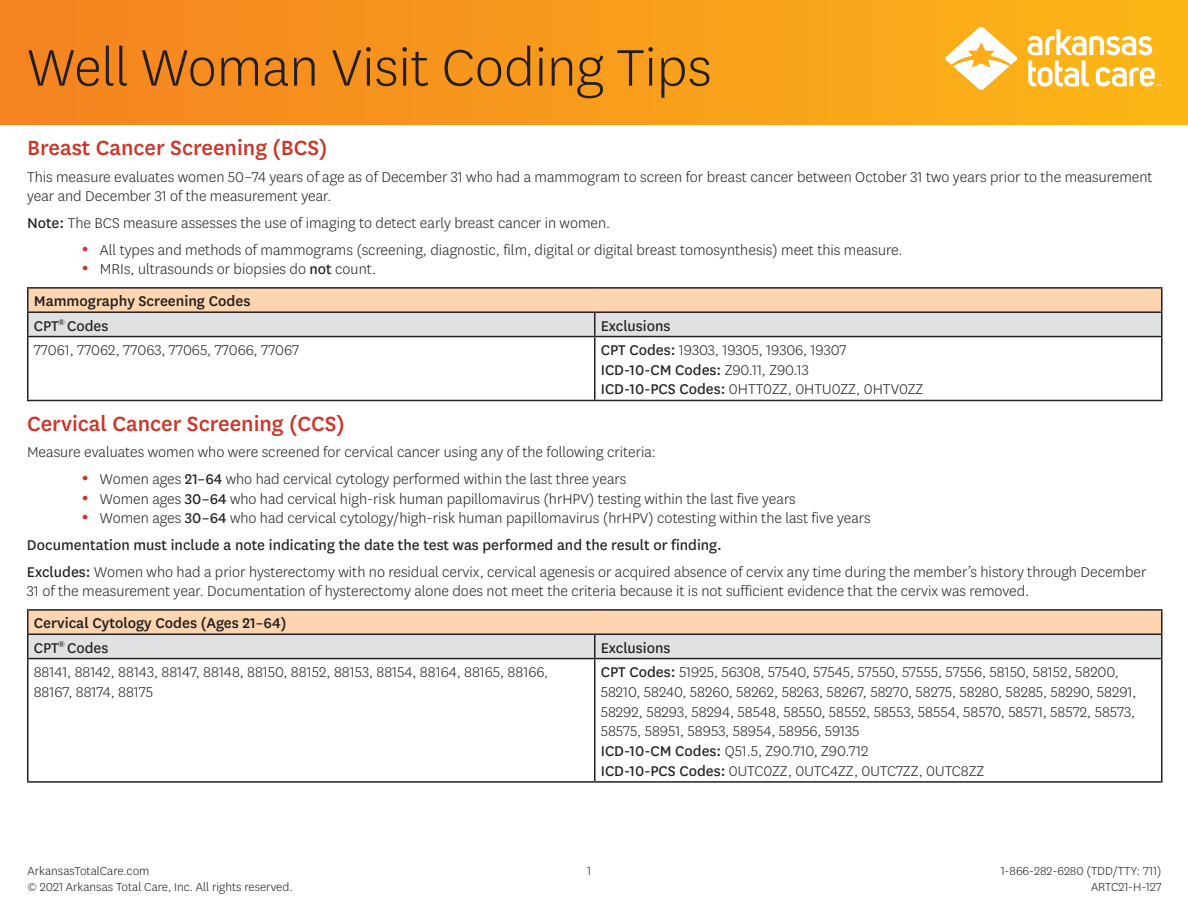
<style>
.page{position:relative;width:1188px;height:918px;background:#fff}
.page>*{position:absolute;margin:0;border:0;box-sizing:border-box;transform-origin:0 0}
.t1{font:300 60px "Centene Sans";color:#231f20}
.t2{font:500 24px "Centene Sans";color:#cc3628}
.t3{font:300 16.5px/19.8px "Centene Sans";color:#231f20}
.t4{font:16.5px "Centene Sans";color:#231f20}
.t5{font:500 16.5px "Centene Sans";color:#231f20}
.t6{font:300 13.5px "Centene Sans";color:#231f20}
.s1{font-weight:400}
.s2{font-weight:500;font-size:24px;color:#cc3628}
.s3{font-weight:300}
</style>
<div class="page">
<div style="left:0;top:0;width:1188px;height:124px;background:linear-gradient(to right,#f48221,#fbb617)"></div>
<svg style="left:1028px;top:29px;width:133px;height:58px"></svg>
<svg style="left:945px;top:27px;width:73px;height:63px"></svg>
<hr style="left:27px;top:287px;width:568px;height:2px;background:#231f20">
<hr style="left:595px;top:287px;width:567px;height:2px;background:#231f20">
<svg style="left:27px;top:289px;width:1135px;height:47px;background:#e6d3c2"></svg>
<hr style="left:27px;top:336px;width:568px;height:1px;background:#231f20">
<hr style="left:27px;top:337px;width:1px;height:63px;background:#231f20">
<hr style="left:595px;top:336px;width:567px;height:1px;background:#231f20">
<hr style="left:594px;top:337px;width:2px;height:63px;background:#231f20">
<hr style="left:1161px;top:337px;width:1px;height:63px;background:#231f20">
<hr style="left:27px;top:400px;width:568px;height:1px;background:#231f20">
<hr style="left:595px;top:400px;width:567px;height:1px;background:#231f20">
<hr style="left:27px;top:609px;width:568px;height:2px;background:#231f20">
<hr style="left:595px;top:609px;width:567px;height:2px;background:#231f20">
<svg style="left:27px;top:611px;width:1135px;height:47px;background:#e6d3c3"></svg>
<hr style="left:27px;top:658px;width:568px;height:1px;background:#231f20">
<hr style="left:27px;top:659px;width:1px;height:122px;background:#231f20">
<hr style="left:595px;top:658px;width:567px;height:1px;background:#231f20">
<hr style="left:594px;top:659px;width:2px;height:122px;background:#231f20">
<hr style="left:1161px;top:659px;width:1px;height:122px;background:#231f20">
<hr style="left:27px;top:781px;width:568px;height:2px;background:#231f20">
<hr style="left:595px;top:781px;width:567px;height:2px;background:#231f20">
<h1 class="t1" style="left:28px;top:30px;width:686px">Well Woman Visit Coding Tips</h1>
<h2 class="t2" style="left:27px;top:131px;width:302px">Breast Cancer Screening (BCS)</h2>
<p class="t3" style="left:27px;top:166px;width:1127px">This measure evaluates women 50–74 years of age as of December 31 who had a mammogram to screen for breast cancer between October 31 two years prior to the measurement year and December 31 of the measurement year.</p>
<p class="t3" style="left:27px;top:213px;width:585px"><span class="s1">Note:</span> The BCS measure assesses the use of imaging to detect early breast cancer in women.</p>
<p class="t3" style="left:81px;top:239px;width:823px"><span class="s2">•</span> All types and methods of mammograms (screening, diagnostic, film, digital or digital breast tomosynthesis) meet this measure.</p>
<p class="t3" style="left:81px;top:259px;width:297px"><span class="s2">•</span> MRIs, ultrasounds or biopsies do <span class="s1">not</span> count.</p>
<h3 class="t5" style="left:34px;top:290px;width:218px">Mammography Screening Codes</h3>
<p class="t4" style="left:34px;top:315px;width:76px">CPT<sup>®</sup> Codes</p>
<p class="t4" style="left:601px;top:315px;width:71px">Exclusions</p>
<p class="t3" style="left:34px;top:339px;width:267px">77061, 77062, 77063, 77065, 77066, 77067</p>
<p class="t3" style="left:601px;top:339px;width:247px"><span class="s1">CPT Codes:</span> 19303, 19305, 19306, 19307</p>
<p class="t4" style="left:601px;top:359px;width:210px">ICD-10-CM Codes: <span class="s3">Z90.11, Z90.13</span></p>
<p class="t3" style="left:601px;top:379px;width:324px"><span class="s1">ICD-10-PCS Codes:</span> 0HTT0ZZ, 0HTU0ZZ, 0HTV0ZZ</p>
<h2 class="t2" style="left:27px;top:407px;width:319px">Cervical Cancer Screening (CCS)</h2>
<p class="t3" style="left:27px;top:442px;width:631px">Measure evaluates women who were screened for cervical cancer using any of the following criteria:</p>
<p class="t3" style="left:81px;top:468px;width:547px"><span class="s2">•</span> Women ages <span class="s1">21–64</span> who had cervical cytology performed within the last three years</p>
<p class="t3" style="left:81px;top:488px;width:716px"><span class="s2">•</span> Women ages <span class="s1">30–64</span> who had cervical high-risk human papillomavirus (hrHPV) testing within the last five years</p>
<p class="t3" style="left:81px;top:508px;width:791px"><span class="s2">•</span> Women ages <span class="s1">30–64</span> who had cervical cytology/high-risk human papillomavirus (hrHPV) cotesting within the last five years</p>
<p class="t4" style="left:27px;top:534px;width:696px">Documentation must include a note indicating the date the test was performed and the result or finding.</p>
<p class="t3" style="left:27px;top:561px;width:1121px"><span class="s1">Excludes:</span> Women who had a prior hysterectomy with no residual cervix, cervical agenesis or acquired absence of cervix any time during the member’s history through December<br>31 of the measurement year. Documentation of hysterectomy alone does not meet the criteria because it is not sufficient evidence that the cervix was removed.</p>
<h3 class="t5" style="left:34px;top:612px;width:254px">Cervical Cytology Codes (Ages 21–64)</h3>
<p class="t4" style="left:34px;top:637px;width:76px">CPT<sup>®</sup> Codes</p>
<p class="t4" style="left:601px;top:637px;width:71px">Exclusions</p>
<p class="t3" style="left:34px;top:661px;width:516px">88141, 88142, 88143, 88147, 88148, 88150, 88152, 88153, 88154, 88164, 88165, 88166,<br>88167, 88174, 88175</p>
<p class="t3" style="left:601px;top:661px;width:537px"><span class="s1">CPT Codes:</span> 51925, 56308, 57540, 57545, 57550, 57555, 57556, 58150, 58152, 58200, 58210, 58240, 58260, 58262, 58263, 58267, 58270, 58275, 58280, 58285, 58290, 58291, 58292, 58293, 58294, 58548, 58550, 58552, 58553, 58554, 58570, 58571, 58572, 58573, 58575, 58951, 58953, 58954, 58956, 59135</p>
<p class="t3" style="left:601px;top:741px;width:269px"><span class="s1">ICD-10-CM Codes:</span> Q51.5, Z90.710, Z90.712</p>
<p class="t3" style="left:601px;top:760px;width:385px"><span class="s1">ICD-10-PCS Codes:</span> 0UTC0ZZ, 0UTC4ZZ, 0UTC7ZZ, 0UTC8ZZ</p>
<p class="t6" style="left:28px;top:862px;width:123px">ArkansasTotalCare.com</p>
<p class="t6" style="left:587px;top:862px;width:6px">1</p>
<p class="t6" style="left:1001px;top:862px;width:162px">1-866-282-6280 (TDD/TTY: 711)</p>
<p class="t6" style="left:28px;top:878px;width:267px">© 2021 Arkansas Total Care, Inc. All rights reserved.</p>
<p class="t6" style="left:1091px;top:878px;width:72px">ARTC21-H-127</p>
</div>
